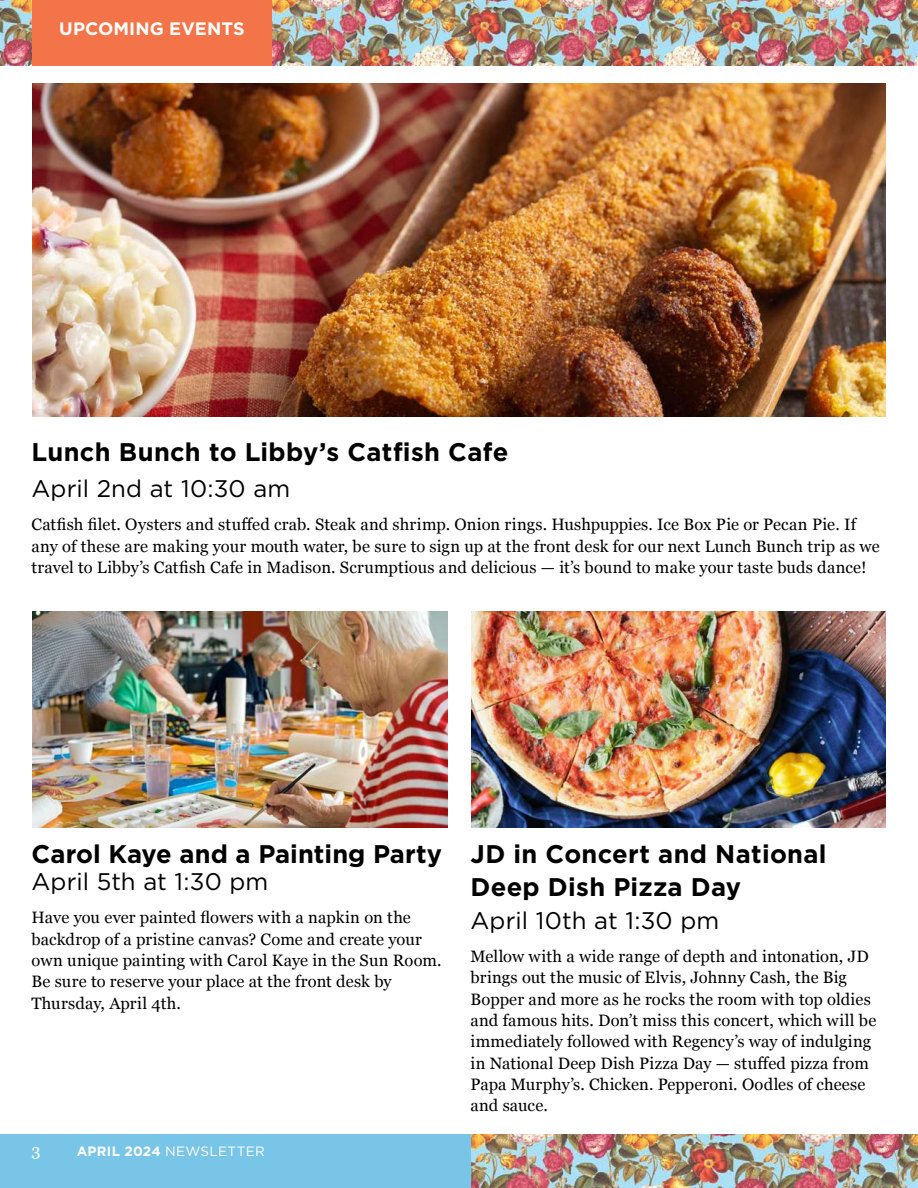
<style>
.page{position:relative;width:918px;height:1188px;background:#fff}
.page>*{position:absolute;margin:0;border:0;box-sizing:border-box;transform-origin:0 0}
.t1{font:700 25.5px/33px "Gotham";letter-spacing:.01em;color:#000}
.t2{font:24px "Gotham";letter-spacing:.005em;color:#000}
.t3{font:700 18px "Gotham";letter-spacing:.005em;color:#fff}
.t4{font:16.5px/21.3px "Georgia";letter-spacing:.01em;color:#000}
.t5{font:16.5px "Georgia";color:#fff}
.t6{font:13.5px "Gotham";letter-spacing:.025em;color:#fff}
.s1{font-weight:700}
</style>
<div class="page">
<img style="left:471px;top:1135px;width:447px;height:53px">
<div style="left:0;top:1135px;width:471px;height:53px;background:#78c5e7"></div>
<img style="left:0;top:0;width:918px;height:65px">
<img style="left:32px;top:611px;width:415px;height:216px">
<img style="left:32px;top:84px;width:854px;height:332px">
<img style="left:471px;top:611px;width:415px;height:216px">
<div style="left:32px;top:0;width:240px;height:65px;background:#f37448"></div>
<p class="t3" style="left:59px;top:16px;width:187px">UPCOMING EVENTS</p>
<h1 class="t1" style="left:32px;top:435px;width:479px">Lunch Bunch to Libby’s Catfish Cafe</h1>
<h2 class="t2" style="left:32px;top:473px;width:260px">April 2nd at 10:30 am</h2>
<p class="t4" style="left:32px;top:513px;width:850px">Catfish filet. Oysters and stuffed crab. Steak and shrimp. Onion rings. Hushpuppies. Ice Box Pie or Pecan Pie. If any of these are making your mouth water, be sure to sign up at the front desk for our next Lunch Bunch trip as we travel to Libby’s Catfish Cafe in Madison. Scrumptious and delicious — it’s bound to make your taste buds dance!</p>
<h1 class="t1" style="left:32px;top:837px;width:412px">Carol Kaye and a Painting Party</h1>
<h2 class="t2" style="left:32px;top:866px;width:238px">April 5th at 1:30 pm</h2>
<p class="t4" style="left:32px;top:906px;width:412px">Have you ever painted flowers with a napkin on the backdrop of a pristine canvas? Come and create your own unique painting with Carol Kaye in the Sun Room.<br>Be sure to reserve your place at the front desk by Thursday, April 4th.</p>
<p class="t5" style="left:32px;top:1138px;width:11px">3</p>
<p class="t6" style="left:77px;top:1142px;width:190px"><span class="s1">APRIL 2024</span> NEWSLETTER</p>
<h1 class="t1" style="left:471px;top:837px;width:358px">JD in Concert and National<br>Deep Dish Pizza Day</h1>
<h2 class="t2" style="left:471px;top:905px;width:250px">April 10th at 1:30 pm</h2>
<p class="t4" style="left:471px;top:945px;width:407px">Mellow with a wide range of depth and intonation, JD brings out the music of Elvis, Johnny Cash, the Big Bopper and more as he rocks the room with top oldies and famous hits. Don’t miss this concert, which will be immediately followed with Regency’s way of indulging in National Deep Dish Pizza Day — stuffed pizza from Papa Murphy’s. Chicken. Pepperoni. Oodles of cheese and sauce.</p>
</div>
